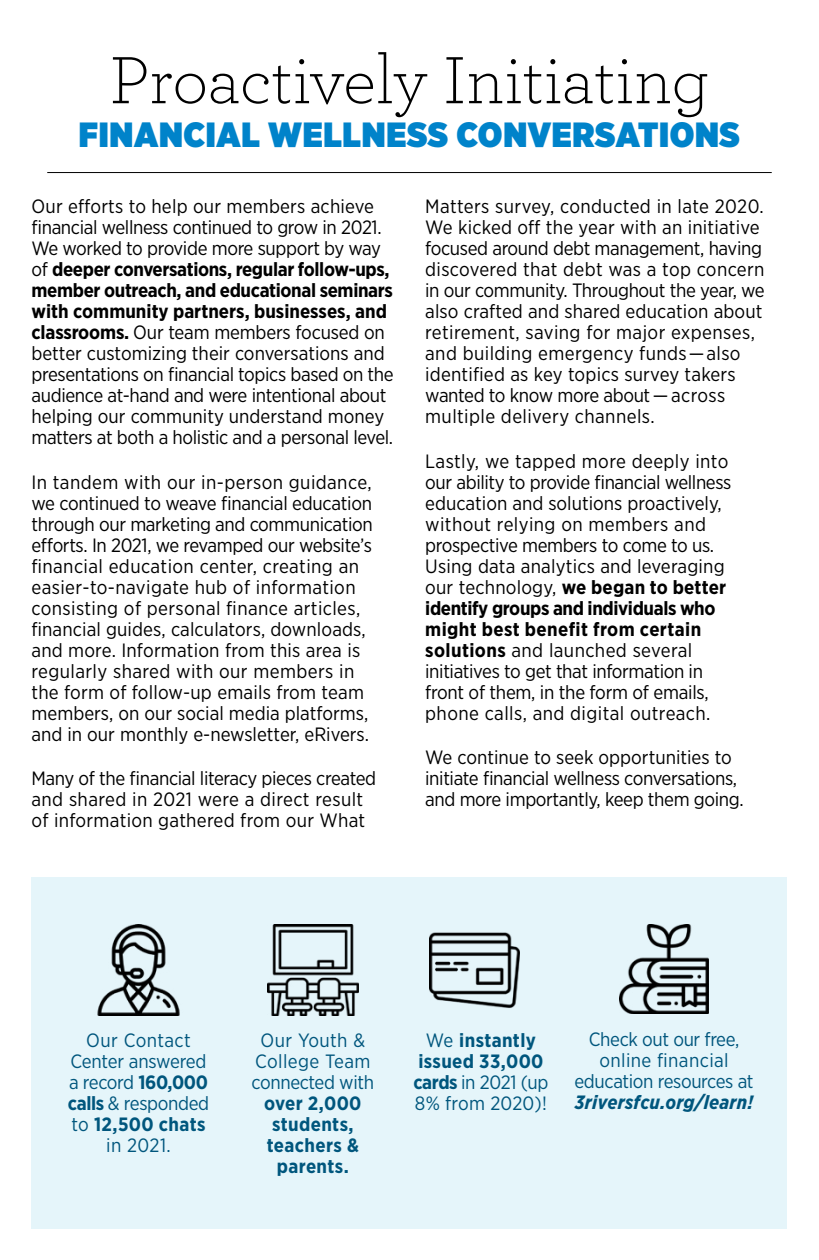
<style>
.page{position:relative;width:819px;height:1260px;background:#fff}
.page>*{position:absolute;margin:0;border:0;box-sizing:border-box;transform-origin:0 0}
.t1{font:300 70px "Archer";color:#000}
.t2{font:900 35px "Gotham Narrow";letter-spacing:.02em;color:#0083ca}
.t3{font:19.25px/21px "Gotham Narrow";color:#000}
.t4{font:19.25px/21px "Gotham Narrow";letter-spacing:-.02em;color:#000}
.t5{font:19.25px/21px "Gotham Narrow";letter-spacing:-.02em;color:#00567d;text-align:center}
.t6{font:700 19.25px/21px "Gotham Narrow";letter-spacing:.02em;color:#00567d;text-align:center}
.t7{font:italic 700 19.25px "Gotham Narrow";letter-spacing:.01em;color:#00567d}
.s1{font-weight:700}
.s2{font-weight:400}
</style>
<div class="page">
<hr style="left:818px;top:0;width:1px;height:1260px;background:#00567d">
<hr style="left:47px;top:172px;width:725px;height:1px;background:#000">
<div style="left:32px;top:877px;width:756px;height:351px;background:#e5f5fa"></div>
<img style="left:620px;top:925px;width:88px;height:88px">
<img style="left:268px;top:925px;width:90px;height:90px">
<img style="left:97px;top:925px;width:83px;height:90px">
<img style="left:429px;top:932px;width:91px;height:76px">
<h1 class="t1" style="left:110px;top:34px;width:601px">Proactively Initiating</h1>
<h2 class="t2" style="left:79px;top:111px;width:663px">FINANCIAL WELLNESS CONVERSATIONS</h2>
<p class="t4" style="left:32px;top:195px;width:364px">Our efforts to help our members achieve financial wellness continued to grow in 2021.<br>We worked to provide more support by way of <span class="s1">deeper conversations, regular follow-ups, member outreach, and educational seminars with community partners, businesses, and classrooms.</span> Our team members focused on better customizing their conversations and presentations on financial topics based on the audience at-hand and were intentional about helping our community understand money matters at both a holistic and a personal level.</p>
<p class="t3" style="left:32px;top:471px;width:343px">In tandem with our in-person guidance, we continued to weave financial education through our marketing and communication efforts. In 2021, we revamped our website’s financial education center, creating an easier-to-navigate hub of information consisting of personal finance articles, financial guides, calculators, downloads, and more. Information from this area is regularly shared with our members in the form of follow-up emails from team members, on our social media platforms, and in our monthly e-newsletter, eRivers.</p>
<p class="t3" style="left:32px;top:768px;width:346px">Many of the financial literacy pieces created and shared in 2021 were a direct result of information gathered from our What</p>
<p class="t3" style="left:425px;top:195px;width:341px">Matters survey, conducted in late 2020.<br>We kicked off the year with an initiative focused around debt management, having discovered that debt was a top concern in our community. Throughout the year, we also crafted and shared education about retirement, saving for major expenses, and building emergency funds—also identified as key topics survey takers wanted to know more about — across multiple delivery channels.</p>
<p class="t3" style="left:425px;top:450px;width:308px">Lastly, we tapped more deeply into our ability to provide financial wellness education and solutions proactively, without relying on members and prospective members to come to us.<br>Using data analytics and leveraging our technology, <span class="s1">we began to better identify groups and individuals who might best benefit from certain solutions</span> and launched several initiatives to get that information in front of them, in the form of emails, phone calls, and digital outreach.</p>
<p class="t4" style="left:425px;top:747px;width:320px">We continue to seek opportunities to initiate financial wellness conversations, and more importantly, keep them going.</p>
<p class="t5" style="left:68px;top:1030px;width:143px">Our Contact<br>Center answered a record <span class="s1">160,000 calls</span> &amp; responded to <span class="s1">12,500 chats </span>in 2021.</p>
<p class="t6" style="left:413px;top:1030px;width:137px"><span class="s2">We</span> instantly issued 33,000 cards <span class="s2">in 2021 (up<br>8% from 2020)!</span></p>
<p class="t5" style="left:252px;top:1030px;width:124px">Our Youth &amp;<br>College Team connected with</p>
<p class="t6" style="left:264px;top:1093px;width:99px">over 2,000 students, teachers &amp; parents.</p>
<p class="t5" style="left:575px;top:1028px;width:181px">Check out our free, online financial education resources at</p>
<p class="t7" style="left:575px;top:1089px;width:180px">3riversfcu.org/learn!</p>
</div>
